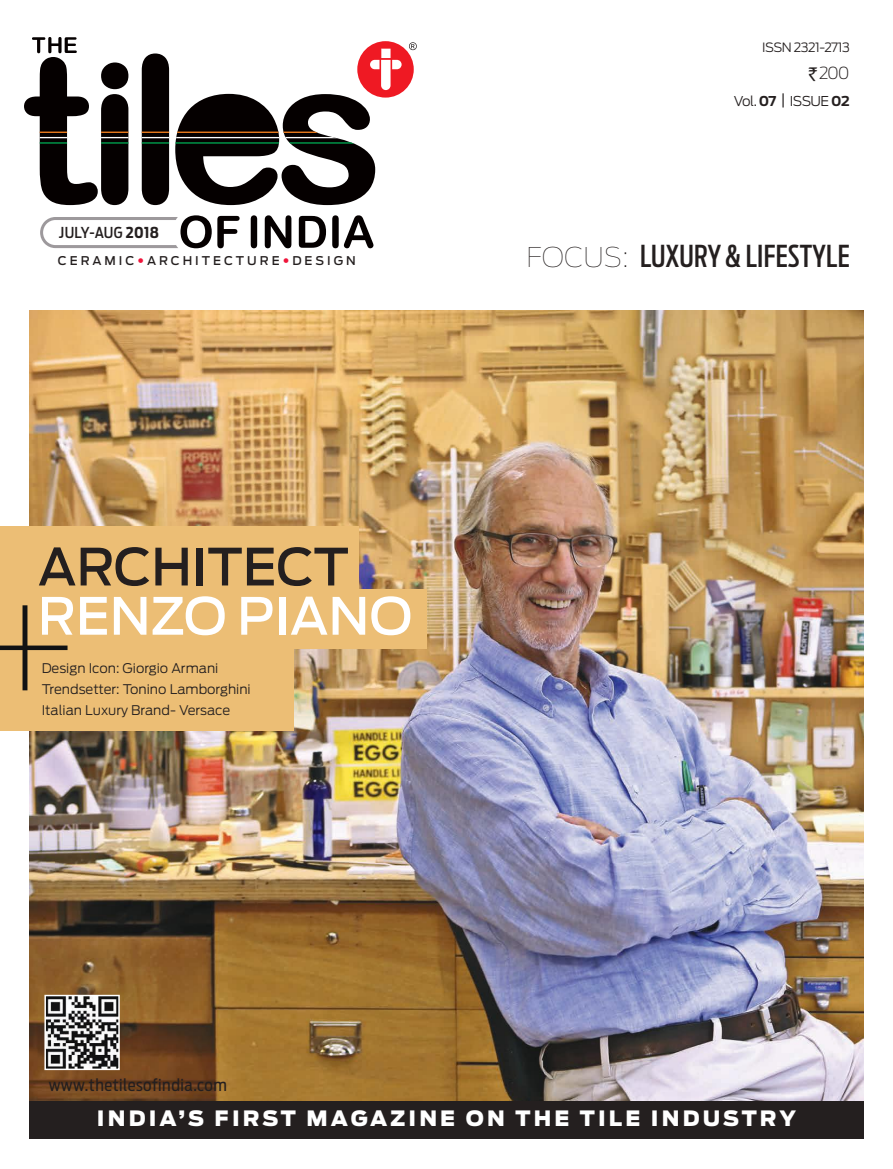
<style>
.page{position:relative;width:893px;height:1169px;background:#fff}
.page>*{position:absolute;margin:0;border:0;box-sizing:border-box;transform-origin:0 0}
.t1{font:100 189px "Antenna";color:#111213}
.t2{font:500 51px "Antenna";color:#fff}
.t3{font:500 51px "Antenna";color:#241f1f}
.t4{font:500 30px "Antenna Extra Cond";letter-spacing:.01em;color:#241f1f}
.t5{font:900 21px "Antenna";letter-spacing:.15em;color:#fff}
.t6{font:16.5px "Antenna Cond";letter-spacing:.03em;color:#241f1f}
.t7{font:200 16.5px "Antenna";color:#241f1f}
.t8{font:500 15px "Antenna Cond";letter-spacing:.015em;color:#241f1f}
.t9{font:300 13.5px "Antenna";letter-spacing:-.045em;color:#241f1f}
.t10{font:300 13.2px/21px "Antenna";color:#241f1f}
.t11{font:300 12.75px "Antenna";letter-spacing:-.04em;color:#241f1f}
.t12{font:500 12px "Antenna";letter-spacing:.25em;color:#241f1f}
.s1{font-family:"Rupee";font-weight:400;font-size:19.5px}
.s2{font-weight:700}
.s3{font-size:15px}
.s4{font-family:"Antenna";font-weight:100;font-size:27px}
</style>
<div class="page">
<img style="left:29px;top:310px;width:834px;height:791px">
<div style="left:0;top:526px;width:359px;height:67px;background:#ecbe75"></div>
<div style="left:0;top:590px;width:426px;height:59px;background:#ecbe75"></div>
<div style="left:0;top:648px;width:294px;height:82px;background:#ecbe75"></div>
<svg style="left:24px;top:53px;width:351px;height:152px"></svg>
<svg style="left:40px;top:132px;width:314px;height:12px"></svg>
<svg style="left:32px;top:37px;width:45px;height:16px"></svg>
<svg style="left:251px;top:215px;width:122px;height:33px"></svg>
<svg style="left:40px;top:215px;width:199px;height:33px"></svg>
<svg style="left:357px;top:41px;width:59px;height:57px"></svg>
<svg style="left:44px;top:995px;width:76px;height:75px"></svg>
<div style="left:29px;top:1101px;width:834px;height:38px;background:#241f1f"></div>
<p class="t11" style="left:762px;top:42px;width:89px">ISSN 2321-2713</p>
<p class="t7" style="left:808px;top:67px;width:43px"><span class="s1">`</span>200</p>
<p class="t8" style="left:59px;top:227px;width:102px">JULY-AUG <span class="s2">2018</span></p>
<p class="t9" style="left:733px;top:96px;width:117px">Vol. <span class="s2">07</span> <span class="s3">|</span> ISSUE <span class="s2">02</span></p>
<p class="t12" style="left:58px;top:255px;width:299px">CERAMIC ARCHITECTURE DESIGN</p>
<h3 class="t4" style="left:526px;top:238px;width:325px"><span class="s4">FOCUS:</span> LUXURY &amp; LIFESTYLE</h3>
<h2 class="t3" style="left:38px;top:546px;width:312px">ARCHITECT</h2>
<h2 class="t2" style="left:38px;top:595px;width:376px">RENZO PIANO</h2>
<p class="t10" style="left:42px;top:659px;width:210px">Design Icon: Giorgio Armani<br>Trendsetter: Tonino Lamborghini</p>
<h1 class="t1" style="left:-39px;top:568px;width:130px">+</h1>
<p class="t10" style="left:42px;top:701px;width:190px">Italian Luxury Brand- Versace</p>
<p class="t6" style="left:49px;top:1076px;width:179px">www.thetilesofindia.com</p>
<h3 class="t5" style="left:97px;top:1111px;width:700px">INDIA’S FIRST MAGAZINE ON THE TILE INDUSTRY</h3>
</div>
